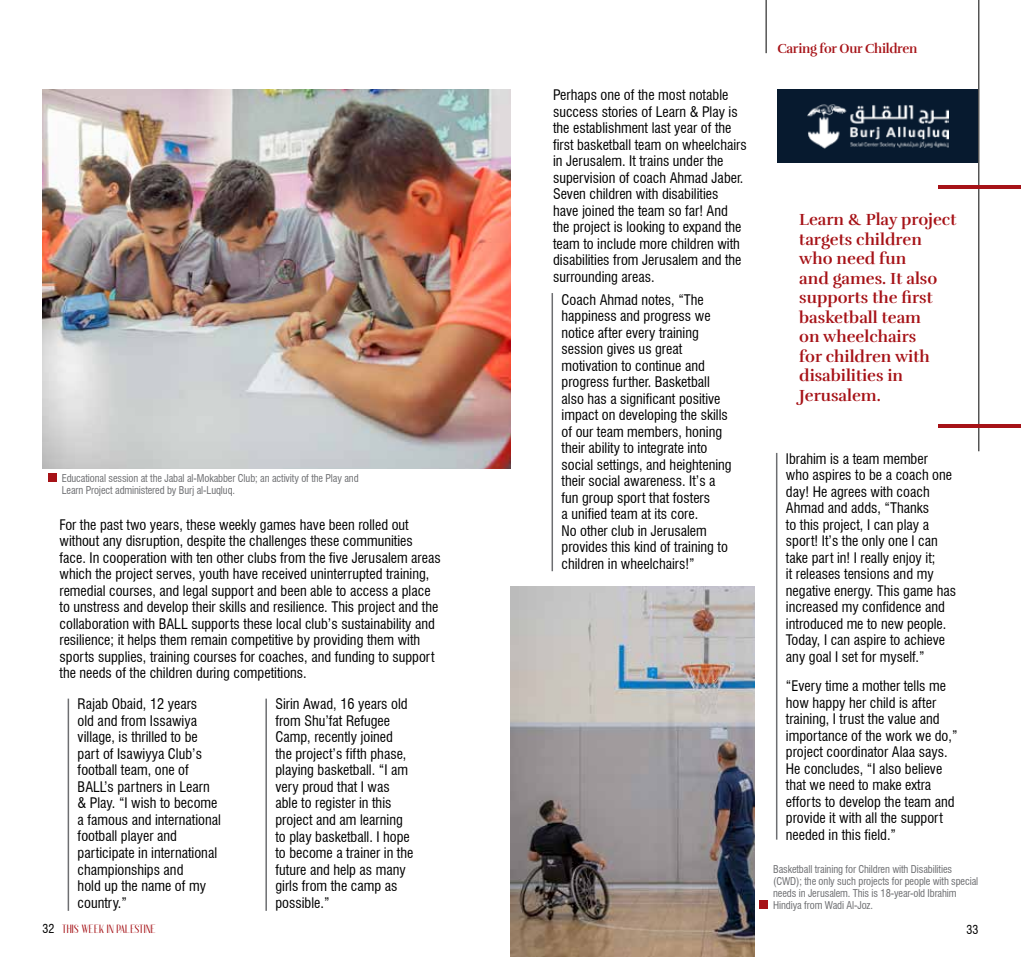
<style>
.page{position:relative;width:1021px;height:957px;background:#fff}
.page>*{position:absolute;margin:0;border:0;box-sizing:border-box;transform-origin:0 0}
.t1{font:700 16.5px/19.5px "Rufina";color:#a61217}
.t2{font:condensed 14.25px/16.5px "Swiss 721 BT";color:#000}
.t3{font:700 13.5px "Rufina";letter-spacing:-.02em;color:#a61217;scale:.96 1}
.t4{font:700 12px "Anteric";color:#a61217}
.t5{font:condensed 12px "Swiss 721 BT";color:#000}
.t6{font:condensed 10.5px/12px "Swiss 721 BT";letter-spacing:-.01em;color:#6d6e71}
.s1{font-family:"Swiss 721 BT";font-weight:400;font-stretch:condensed;color:#000}
</style>
<div class="page">
<hr style="left:765px;top:0;width:1px;height:53px;background:#000">
<img style="left:510px;top:586px;width:244px;height:371px">
<img style="left:43px;top:89px;width:467px;height:379px">
<hr style="left:978px;top:0;width:1px;height:451px;background:#000">
<hr style="left:938px;top:185px;width:82px;height:3px;background:#a61217">
<hr style="left:938px;top:424px;width:82px;height:3px;background:#a61217">
<hr style="left:265px;top:698px;width:2px;height:213px;background:#6d6e71">
<hr style="left:551px;top:293px;width:2px;height:278px;background:#6d6e71">
<hr style="left:776px;top:453px;width:1px;height:386px;background:#6d6e71">
<hr style="left:68px;top:698px;width:1px;height:213px;background:#6d6e71">
<div style="left:48px;top:473px;width:8px;height:9px;background:#a61217"></div>
<div style="left:759px;top:900px;width:8px;height:9px;background:#a61217"></div>
<div style="left:777px;top:89px;width:201px;height:74px;background:#071a2f"></div>
<img style="left:807px;top:104px;width:141px;height:45px">
<p class="t6" style="left:62px;top:472px;width:298px">Educational session at the Jabal al-Mokabber Club; an activity of the Play and<br>Learn Project administered by Burj al-Luqluq.</p>
<p class="t2" style="left:60px;top:516px;width:383px">For the past two years, these weekly games have been rolled out without any disruption, despite the challenges these communities face. In cooperation with ten other clubs from the five Jerusalem areas which the project serves, youth have received uninterrupted training, remedial courses, and legal support and been able to access a place to unstress and develop their skills and resilience. This project and the collaboration with BALL supports these local club’s sustainability and resilience; it helps them remain competitive by providing them with sports supplies, training courses for coaches, and funding to support the needs of the children during competitions.</p>
<p class="t2" style="left:78px;top:696px;width:145px">Rajab Obaid, 12 years<br>old and from Issawiya village, is thrilled to be part of Isawiyya Club’s football team, one of<br>BALL’s partners in Learn &amp; Play. “I wish to become a famous and international football player and participate in international championships and<br>hold up the name of my country.”</p>
<p class="t2" style="left:275px;top:696px;width:139px">Sirin Awad, 16 years old from Shu’fat Refugee<br>Camp, recently joined<br>the project’s fifth phase, playing basketball. “I am very proud that I was able to register in this project and am learning to play basketball. I hope to become a trainer in the future and help as many girls from the camp as possible.”</p>
<p class="t2" style="left:553px;top:87px;width:195px">Perhaps one of the most notable success stories of Learn &amp; Play is the establishment last year of the first basketball team on wheelchairs in Jerusalem. It trains under the supervision of coach Ahmad Jaber.<br>Seven children with disabilities have joined the team so far! And the project is looking to expand the team to include more children with disabilities from Jerusalem and the surrounding areas.</p>
<p class="t2" style="left:561px;top:291px;width:172px">Coach Ahmad notes, “The happiness and progress we notice after every training session gives us great motivation to continue and progress further. Basketball also has a significant positive impact on developing the skills of our team members, honing their ability to integrate into social settings, and heightening their social awareness. It’s a fun group sport that fosters<br>a unified team at its core.<br>No other club in Jerusalem provides this kind of training to children in wheelchairs!”</p>
<p class="t3" style="left:777px;top:40px;width:147px">Caring for Our Children</p>
<p class="t1" style="left:799px;top:210px;width:159px">Learn &amp; Play project targets children who need fun<br>and games. It also supports the first basketball team<br>on wheelchairs<br>for children with disabilities in<br>Jerusalem.</p>
<p class="t2" style="left:786px;top:450px;width:172px">Ibrahim is a team member<br>who aspires to be a coach one day! He agrees with coach<br>Ahmad and adds, “Thanks<br>to this project, I can play a sport! It’s the only one I can take part in! I really enjoy it;<br>it releases tensions and my negative energy. This game has increased my confidence and introduced me to new people.<br>Today, I can aspire to achieve any goal I set for myself.”</p>
<p class="t2" style="left:786px;top:677px;width:173px">“Every time a mother tells me how happy her child is after training, I trust the value and importance of the work we do,” project coordinator Alaa says.<br>He concludes, “I also believe that we need to make extra efforts to develop the team and provide it with all the support needed in this field.”</p>
<p class="t6" style="left:773px;top:863px;width:207px">Basketball training for Children with Disabilities (CWD); the only such projects for people with special needs in Jerusalem. This is 18-year-old Ibrahim Hindiya from Wadi Al-Joz.</p>
<p class="t4" style="left:43px;top:922px;width:115px"><span class="s1">32</span> THIS WEEK IN PALESTINE</p>
<p class="t5" style="left:966px;top:922px;width:13px">33</p>
</div>
